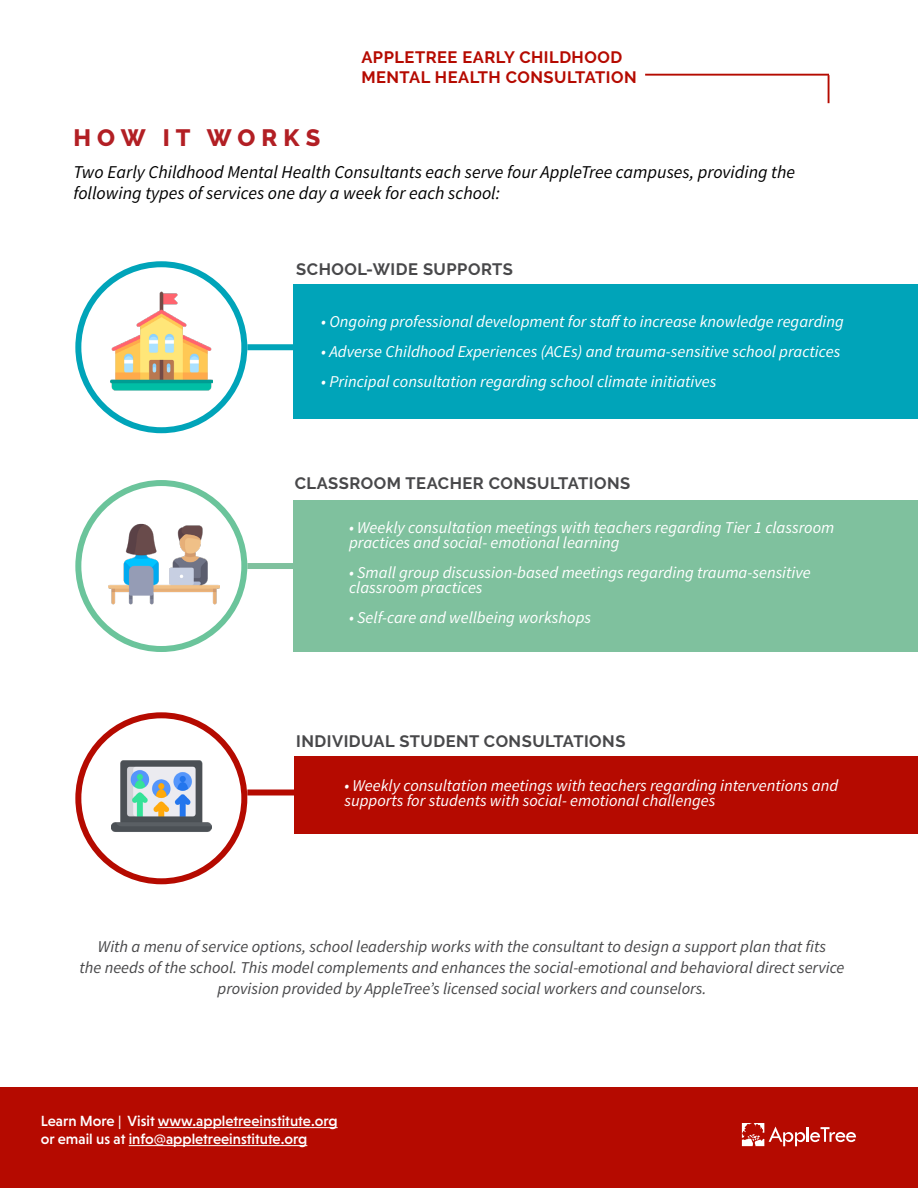
<style>
.page{position:relative;width:918px;height:1188px;background:#fff}
.page>*{position:absolute;margin:0;border:0;box-sizing:border-box;transform-origin:0 0}
.t1{font:800 23.7px "Raleway";letter-spacing:.26em;color:#b21f24}
.t2{font:italic 18px/21px "Source Sans Pro";color:#000}
.t3{font:italic 16.5px/15px "Source Sans Pro";color:#fff}
.t4{font:italic 16.5px/21px "Source Sans Pro";color:#48484a;text-align:center}
.t5{font:700 16.5px "Raleway";letter-spacing:.03em;color:#48484a}
.t6{font:700 16.5px/19.8px "Raleway";letter-spacing:.03em;color:#b50a00}
.t7{font:500 15px/18px "Niveau Grotesk";color:#fff}
</style>
<div class="page">
<div style="left:75px;top:480px;width:172px;height:172px;border:6px solid #6bc49b;border-radius:50%"></div>
<div style="left:75px;top:712px;width:172px;height:172px;border:6px solid #b50a00;border-radius:50%"></div>
<div style="left:247px;top:563px;width:74px;height:6px;background:#7fc19e"></div>
<div style="left:247px;top:790px;width:74px;height:6px;background:#b50a00"></div>
<div style="left:293px;top:284px;width:625px;height:135px;background:#00a4b9"></div>
<div style="left:293px;top:500px;width:625px;height:152px;background:#7fc19e"></div>
<div style="left:295px;top:756px;width:623px;height:77px;background:#b50a00"></div>
<div style="left:0;top:1087px;width:918px;height:101px;background:#b50a00"></div>
<svg style="left:742px;top:1123px;width:114px;height:23px"></svg>
<hr style="left:645px;top:74px;width:184px;height:2px;background:#b50a00">
<hr style="left:828px;top:75px;width:2px;height:28px;background:#b50a00">
<img style="left:110px;top:291px;width:102px;height:100px">
<img style="left:109px;top:509px;width:111px;height:96px">
<div style="left:75px;top:261px;width:172px;height:172px;border:6px solid #00a4b9;border-radius:50%"></div>
<div style="left:247px;top:344px;width:74px;height:6px;background:#00a4b9"></div>
<img style="left:111px;top:760px;width:101px;height:72px">
<hr style="left:158px;top:1127px;width:180px;height:1px;background:#fff">
<hr style="left:129px;top:1145px;width:178px;height:1px;background:#fff">
<p class="t6" style="left:361px;top:47px;width:277px">APPLETREE EARLY CHILDHOOD<br>MENTAL HEALTH CONSULTATION</p>
<h1 class="t1" style="left:74px;top:124px;width:248px">HOW IT WORKS</h1>
<p class="t2" style="left:74px;top:162px;width:723px">Two Early Childhood Mental Health Consultants each serve four AppleTree campuses, providing the following types of services one day a week for each school:</p>
<p class="t5" style="left:296px;top:260px;width:218px">SCHOOL-WIDE SUPPORTS</p>
<p class="t3" style="left:321px;top:314px;width:524px">• Ongoing professional development for staff to increase knowledge regarding</p>
<p class="t3" style="left:321px;top:344px;width:521px">• Adverse Childhood Experiences (ACEs) and trauma-sensitive school practices</p>
<p class="t3" style="left:321px;top:374px;width:397px">• Principal consultation regarding school climate initiatives</p>
<p class="t5" style="left:295px;top:474px;width:337px">CLASSROOM TEACHER CONSULTATIONS</p>
<p class="t3" style="left:349px;top:520px;width:487px">• Weekly consultation meetings with teachers regarding Tier 1 classroom practices and social- emotional learning</p>
<p class="t3" style="left:349px;top:565px;width:463px">• Small group discussion-based meetings regarding trauma-sensitive classroom practices</p>
<p class="t3" style="left:349px;top:610px;width:244px">• Self-care and wellbeing workshops</p>
<p class="t5" style="left:296px;top:732px;width:331px">INDIVIDUAL STUDENT CONSULTATIONS</p>
<p class="t3" style="left:344px;top:778px;width:495px">• Weekly consultation meetings with teachers regarding interventions and supports for students with social- emotional challenges</p>
<p class="t4" style="left:79px;top:936px;width:767px">With a menu of service options, school leadership works with the consultant to design a support plan that fits<br>the needs of the school. This model complements and enhances the social-emotional and behavioral direct service provision provided by AppleTree’s licensed social workers and counselors.</p>
<p class="t7" style="left:41px;top:1112px;width:298px">Learn More | Visit www.appletreeinstitute.org or email us at info@appletreeinstitute.org</p>
</div>
